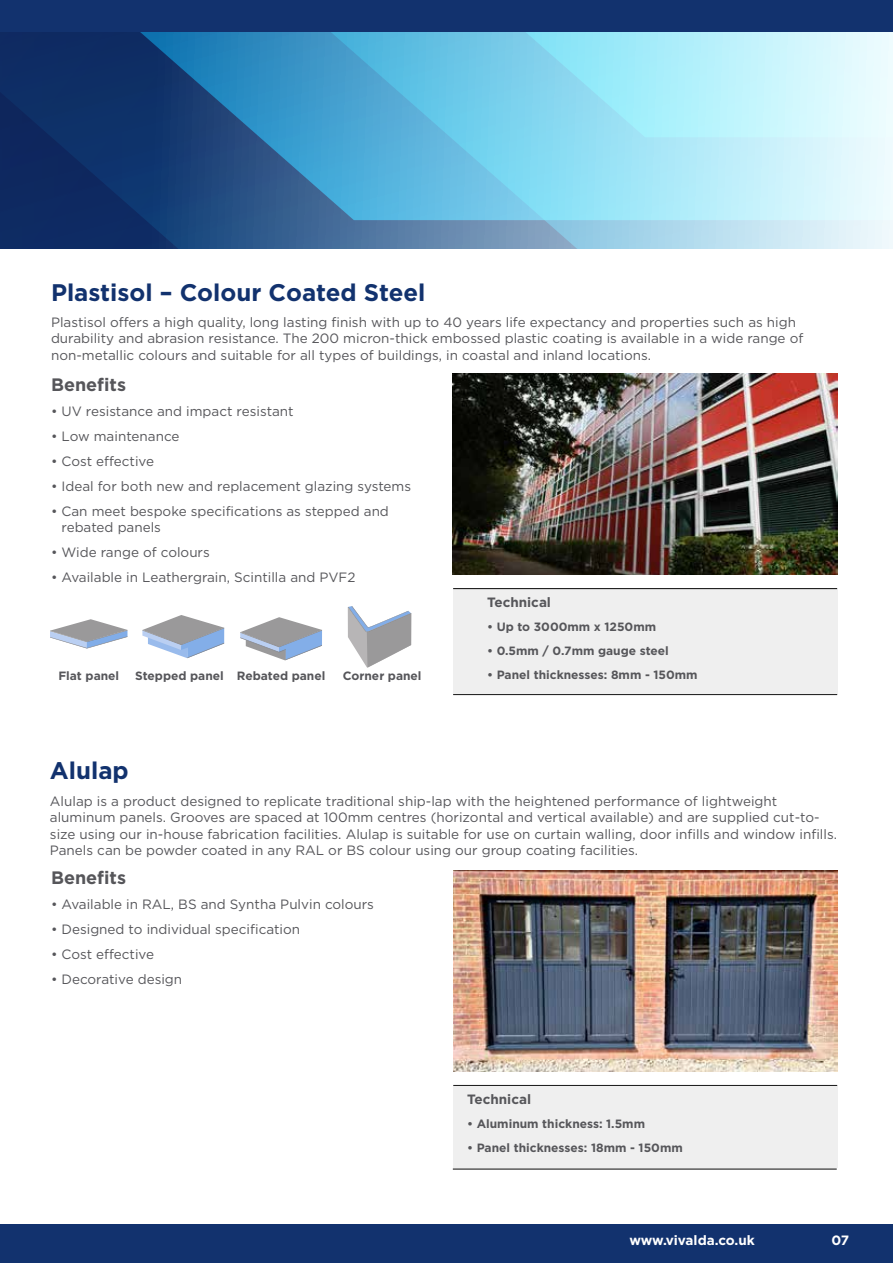
<style>
.page{position:relative;width:893px;height:1263px;background:#fff}
.page>*{position:absolute;margin:0;border:0;box-sizing:border-box;transform-origin:0 0}
.t1{font:700 24px "Gotham";color:#12326e}
.t2{font:700 18px "Gotham";color:#56565a}
.t3{font:13.5px/16.5px "Gotham";color:#56565a}
.t4{font:700 13.5px "Gotham";color:#fff}
.t5{font:700 13.5px "Gotham";color:#56565a}
.t6{font:700 12px "Gotham";color:#56565a}
</style>
<div class="page">
<svg style="left:122px;top:32px;width:771px;height:217px;background:#79b7d5"></svg>
<div style="left:0;top:29px;width:122px;height:220px;background:#0e2b63"></div>
<div style="left:0;top:0;width:893px;height:32px;background:#12326e"></div>
<img style="left:453px;top:374px;width:385px;height:201px">
<img style="left:453px;top:870px;width:384px;height:201px">
<div style="left:0;top:1224px;width:893px;height:39px;background:#12326e"></div>
<hr style="left:453px;top:588px;width:384px;height:1px;background:#000">
<hr style="left:453px;top:1085px;width:384px;height:1px;background:#000">
<hr style="left:453px;top:1169px;width:384px;height:1px;background:#000">
<div style="left:453px;top:589px;width:384px;height:106px;background:#efefef"></div>
<div style="left:453px;top:1086px;width:384px;height:82px;background:#efefef"></div>
<svg style="left:50px;top:619px;width:77px;height:29px"></svg>
<svg style="left:240px;top:617px;width:82px;height:43px"></svg>
<svg style="left:142px;top:615px;width:82px;height:43px"></svg>
<svg style="left:348px;top:606px;width:63px;height:62px"></svg>
<h1 class="t1" style="left:51px;top:278px;width:376px">Plastisol – Colour Coated Steel</h1>
<p class="t3" style="left:51px;top:313px;width:754px">Plastisol offers a high quality, long lasting finish with up to 40 years life expectancy and properties such as high durability and abrasion resistance. The 200 micron-thick embossed plastic coating is available in a wide range of non-metallic colours and suitable for all types of buildings, in coastal and inland locations.</p>
<h2 class="t2" style="left:51px;top:374px;width:77px">Benefits</h2>
<p class="t3" style="left:51px;top:402px;width:244px">• UV resistance and impact resistant</p>
<p class="t3" style="left:51px;top:427px;width:130px">• Low maintenance</p>
<p class="t3" style="left:51px;top:452px;width:105px">• Cost effective</p>
<p class="t3" style="left:51px;top:477px;width:362px">• Ideal for both new and replacement glazing systems</p>
<p class="t3" style="left:62px;top:502px;width:329px;text-indent:-11px">• Can meet bespoke specifications as stepped and rebated panels</p>
<p class="t3" style="left:51px;top:544px;width:160px">• Wide range of colours</p>
<p class="t3" style="left:51px;top:569px;width:306px">• Available in Leathergrain, Scintilla and PVF2</p>
<p class="t6" style="left:58px;top:668px;width:62px">Flat panel</p>
<p class="t6" style="left:135px;top:668px;width:192px">Stepped panel Rebated panel</p>
<p class="t6" style="left:343px;top:668px;width:80px">Corner panel</p>
<h1 class="t1" style="left:50px;top:757px;width:80px">Alulap</h1>
<p class="t5" style="left:487px;top:595px;width:65px">Technical</p>
<p class="t6" style="left:487px;top:620px;width:171px">• Up to 3000mm x 1250mm</p>
<p class="t6" style="left:487px;top:644px;width:183px">• 0.5mm / 0.7mm gauge steel</p>
<p class="t6" style="left:487px;top:667px;width:212px">• Panel thicknesses: 8mm - 150mm</p>
<p class="t3" style="left:50px;top:792px;width:789px">Alulap is a product designed to replicate traditional ship-lap with the heightened performance of lightweight aluminum panels. Grooves are spaced at 100mm centres (horizontal and vertical available) and are supplied cut-to&shy;size using our in-house fabrication facilities. Alulap is suitable for use on curtain walling, door infills and window infills.<br>Panels can be powder coated in any RAL or BS colour using our group coating facilities.</p>
<h2 class="t2" style="left:51px;top:867px;width:77px">Benefits</h2>
<p class="t3" style="left:51px;top:895px;width:324px">• Available in RAL, BS and Syntha Pulvin colours</p>
<p class="t3" style="left:51px;top:920px;width:251px">• Designed to individual specification</p>
<p class="t3" style="left:51px;top:945px;width:105px">• Cost effective</p>
<p class="t3" style="left:51px;top:970px;width:133px">• Decorative design</p>
<p class="t5" style="left:467px;top:1092px;width:65px">Technical</p>
<p class="t6" style="left:467px;top:1117px;width:179px">• Aluminum thickness: 1.5mm</p>
<p class="t6" style="left:467px;top:1140px;width:217px">• Panel thicknesses: 18mm - 150mm</p>
<p class="t4" style="left:629px;top:1233px;width:127px">www.vivalda.co.uk</p>
<p class="t4" style="left:831px;top:1233px;width:19px">07</p>
</div>
